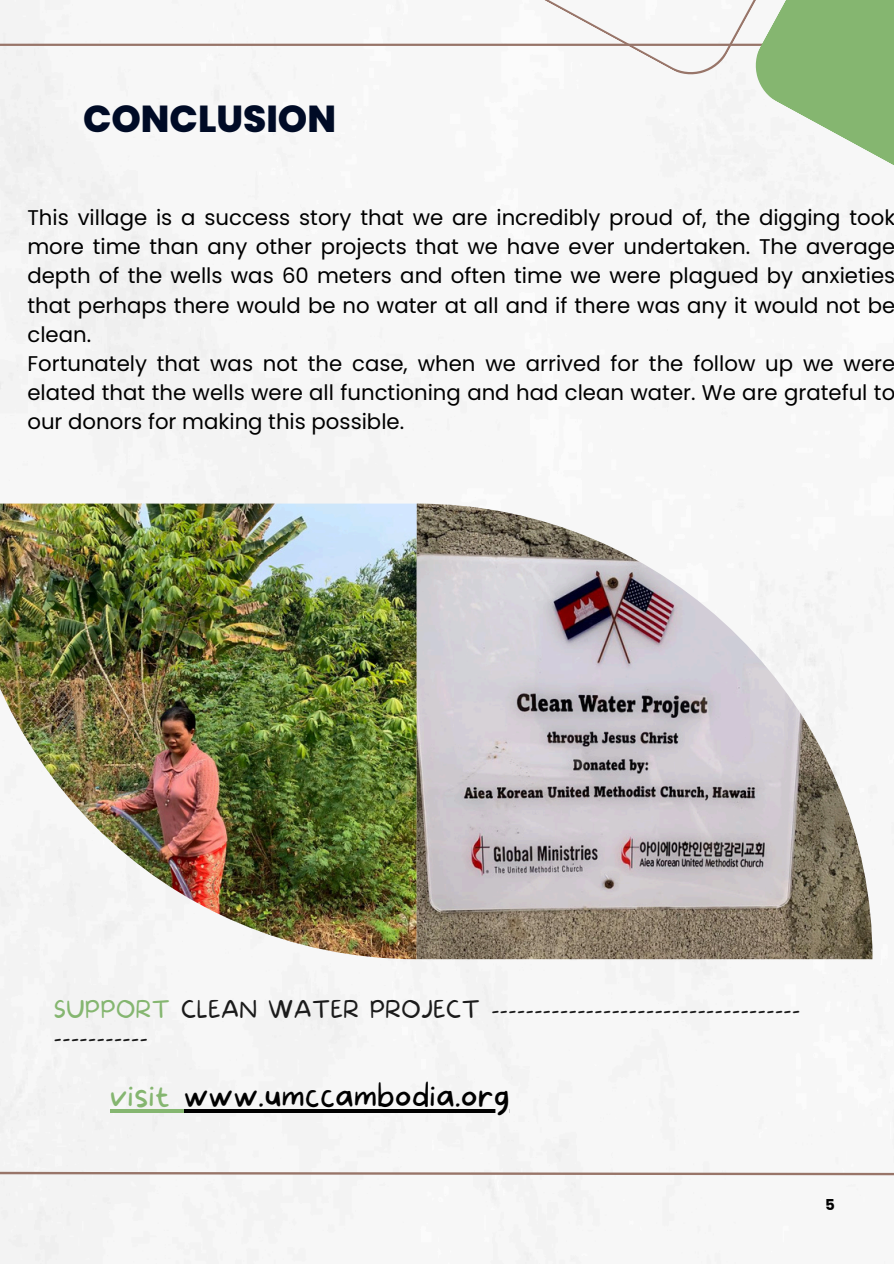
<style>
.page{position:relative;width:894px;height:1264px;background:#fff}
.page>*{position:absolute;margin:0;border:0;box-sizing:border-box;transform-origin:0 0}
.t1{font:800 37.5px "Poppins";color:#000b26}
.t2{font:100 34.5px "More Sugar";color:#000}
.t3{font:100 22.8px/28.2px "More Sugar";letter-spacing:.02em;color:#1b1b1b}
.t4{font:21.3px/29.2px "Poppins";color:#000;text-align:justify}
.t5{font:700 15px "Poppins";color:#000}
.s1{color:#85b670}
</style>
<div class="page">
<img style="left:0;top:0;width:893px;height:1263px">
<svg style="left:0;top:1171px;width:893px;height:4px"></svg>
<hr style="left:0;top:44px;width:893px;height:2px;background:#987569">
<svg style="left:747px;top:0;width:146px;height:393px"></svg>
<svg style="left:394px;top:0;width:432px;height:81px"></svg>
<img style="left:0;top:503px;width:872px;height:456px">
<hr style="left:110px;top:1109px;width:74px;height:3px;background:#85b670">
<hr style="left:184px;top:1109px;width:325px;height:3px;background:#000">
<h1 class="t1" style="left:83px;top:92px;width:254px">CONCLUSION</h1>
<p class="t4" style="left:27px;top:203px;width:869px">This village is a success story that we are incredibly proud of, the digging took more time than any other projects that we have ever undertaken. The average depth of the wells was 60 meters and often time we were plagued by anxieties that perhaps there would be no water at all and if there was any it would not be clean.</p>
<p class="t4" style="left:27px;top:349px;width:869px">Fortunately that was not the case, when we arrived for the follow up we were elated that the wells were all functioning and had clean water. We are grateful to our donors for making this possible.</p>
<p class="t3" style="left:54px;top:996px;width:747px"><span class="s1">SUPPORT</span> CLEAN WATER PROJECT ------------------------------------ -----------</p>
<h3 class="t2" style="left:110px;top:1074px;width:401px"><span class="s1">visit</span> www.umccambodia.org</h3>
<p class="t5" style="left:824px;top:1193px;width:11px">5</p>
</div>
